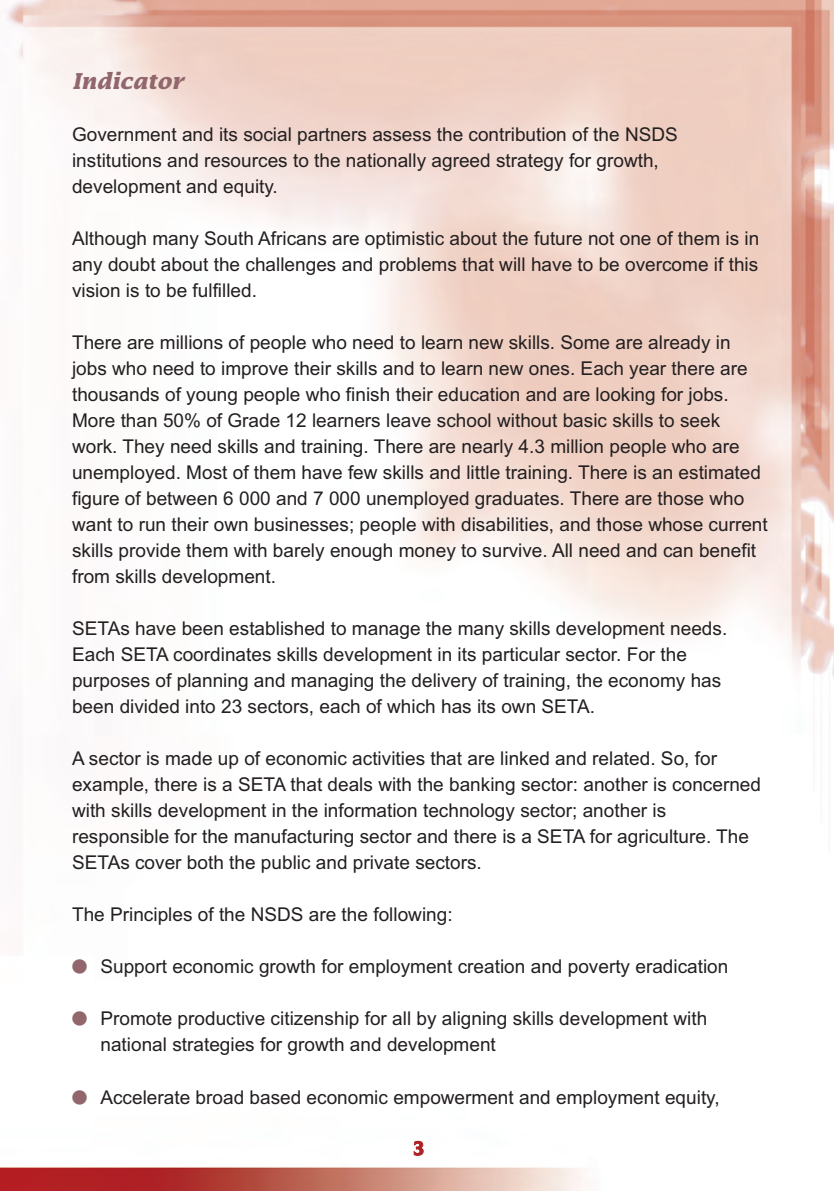
<style>
.page{position:relative;width:840px;height:1191px;background:#fff}
.page>*{position:absolute;margin:0;border:0;box-sizing:border-box;transform-origin:0 0}
.t1{font:italic 700 22px "Lucida Std";color:#91676d}
.t2{font:500 20px "Clearface Gothic LT Std";color:#af1e22}
.t3{font:19px/26px "Arial";color:#231f20}
.s1{color:#91676d}
</style>
<div class="page">
<img style="left:0;top:0;width:833px;height:1191px">
<p class="t1" style="left:72px;top:69px;width:113px">Indicator</p>
<p class="t3" style="left:72px;top:122px;width:607px">Government and its social partners assess the contribution of the NSDS institutions and resources to the nationally agreed strategy for growth, development and equity.</p>
<p class="t3" style="left:72px;top:226px;width:688px;text-align:justify">Although many South Africans are optimistic about the future not one of them is in any doubt about the challenges and problems that will have to be overcome if this vision is to be fulfilled.</p>
<p class="t3" style="left:72px;top:330px;width:696px">There are millions of people who need to learn new skills. Some are already in jobs who need to improve their skills and to learn new ones. Each year there are thousands of young people who finish their education and are looking for jobs.<br>More than 50% of Grade 12 learners leave school without basic skills to seek work. They need skills and training. There are nearly 4.3 million people who are unemployed. Most of them have few skills and little training. There is an estimated figure of between 6 000 and 7 000 unemployed graduates. There are those who want to run their own businesses; people with disabilities, and those whose current skills provide them with barely enough money to survive. All need and can benefit from skills development.</p>
<p class="t3" style="left:72px;top:616px;width:656px">SETAs have been established to manage the many skills development needs.<br>Each SETA coordinates skills development in its particular sector. For the purposes of planning and managing the delivery of training, the economy has been divided into 23 sectors, each of which has its own SETA.</p>
<p class="t3" style="left:72px;top:746px;width:690px">A sector is made up of economic activities that are linked and related. So, for example, there is a SETA that deals with the banking sector: another is concerned with skills development in the information technology sector; another is responsible for the manufacturing sector and there is a SETA for agriculture. The SETAs cover both the public and private sectors.</p>
<p class="t3" style="left:72px;top:902px;width:382px">The Principles of the NSDS are the following:</p>
<p class="t3" style="left:72px;top:954px;width:657px"><span class="s1">●</span> Support economic growth for employment creation and poverty eradication</p>
<p class="t3" style="left:100px;top:1006px;width:608px;text-indent:-28px"><span class="s1">●</span> Promote productive citizenship for all by aligning skills development with national strategies for growth and development</p>
<p class="t3" style="left:72px;top:1084px;width:648px"><span class="s1">●</span> Accelerate broad based economic empowerment and employment equity,</p>
<p class="t2" style="left:413px;top:1140px;width:12px">3</p>
</div>
